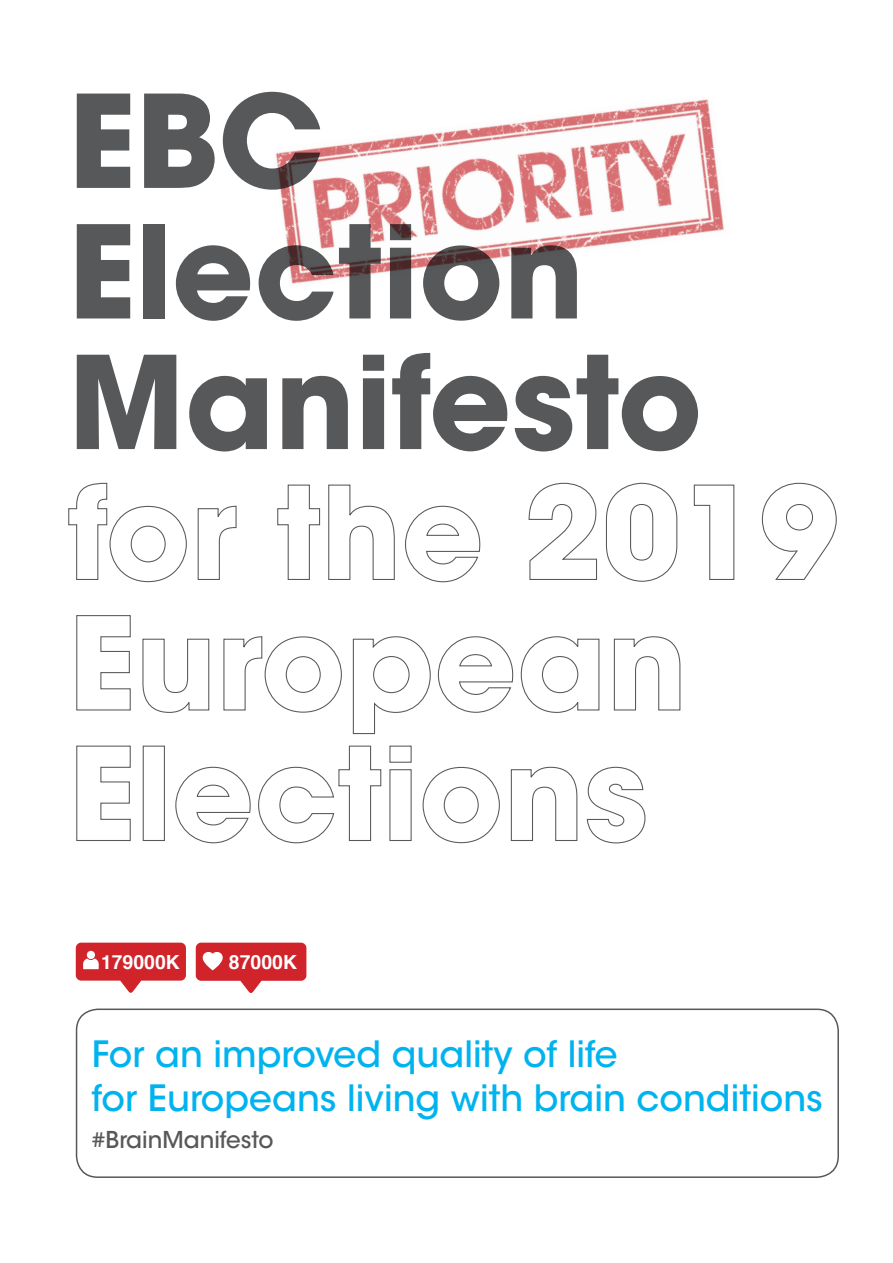
<style>
.page{position:relative;width:893px;height:1263px;background:#fff}
.page>*{position:absolute;margin:0;border:0;box-sizing:border-box;transform-origin:0 0}
.t1{font:700 127.5px/130.5px "ITC Avant Garde Std";color:#57585a}
.t2{font:500 36px/43.5px "ITC Avant Garde Std";color:#00b3ef}
.t3{font:500 23.1px "ITC Avant Garde Std";color:#57585a}
.t4{font:700 19.5px "Helvetica";color:#fff}
</style>
<div class="page">
<svg style="left:68px;top:482px;width:119px;height:101px"></svg>
<svg style="left:197px;top:505px;width:40px;height:75px"></svg>
<svg style="left:277px;top:484px;width:44px;height:96px"></svg>
<svg style="left:328px;top:484px;width:67px;height:96px"></svg>
<svg style="left:405px;top:505px;width:76px;height:78px"></svg>
<svg style="left:528px;top:482px;width:69px;height:98px"></svg>
<svg style="left:606px;top:482px;width:72px;height:100px"></svg>
<svg style="left:693px;top:484px;width:42px;height:96px"></svg>
<svg style="left:761px;top:482px;width:76px;height:98px"></svg>
<svg style="left:76px;top:615px;width:55px;height:96px"></svg>
<svg style="left:142px;top:638px;width:68px;height:75px"></svg>
<svg style="left:223px;top:636px;width:119px;height:77px"></svg>
<svg style="left:352px;top:636px;width:79px;height:99px"></svg>
<svg style="left:437px;top:636px;width:77px;height:77px"></svg>
<svg style="left:520px;top:636px;width:80px;height:77px"></svg>
<svg style="left:613px;top:636px;width:68px;height:75px"></svg>
<svg style="left:76px;top:745px;width:55px;height:96px"></svg>
<div style="left:143px;top:746px;width:22px;height:95px;border:1px solid #57585a"></div>
<svg style="left:175px;top:766px;width:76px;height:78px"></svg>
<svg style="left:258px;top:745px;width:124px;height:99px"></svg>
<svg style="left:389px;top:745px;width:23px;height:96px"></svg>
<svg style="left:422px;top:766px;width:78px;height:78px"></svg>
<svg style="left:510px;top:766px;width:68px;height:75px"></svg>
<svg style="left:586px;top:766px;width:60px;height:78px"></svg>
<img style="left:275px;top:99px;width:449px;height:185px">
<svg style="left:76px;top:943px;width:110px;height:50px"></svg>
<svg style="left:196px;top:943px;width:110px;height:50px"></svg>
<div style="left:76px;top:1008px;width:763px;height:170px;border:2px solid #57585a;border-radius:21px"></div>
<h1 class="t1" style="left:68px;top:75px;width:636px">EBC<br>Election<br>Manifesto</h1>
<p class="t4" style="left:101px;top:946px;width:80px">179000K</p>
<p class="t4" style="left:229px;top:946px;width:70px">87000K</p>
<p class="t2" style="left:92px;top:1033px;width:733px">For an improved quality of life<br>for Europeans living with brain conditions</p>
<p class="t3" style="left:92px;top:1125px;width:183px">#BrainManifesto</p>
</div>
